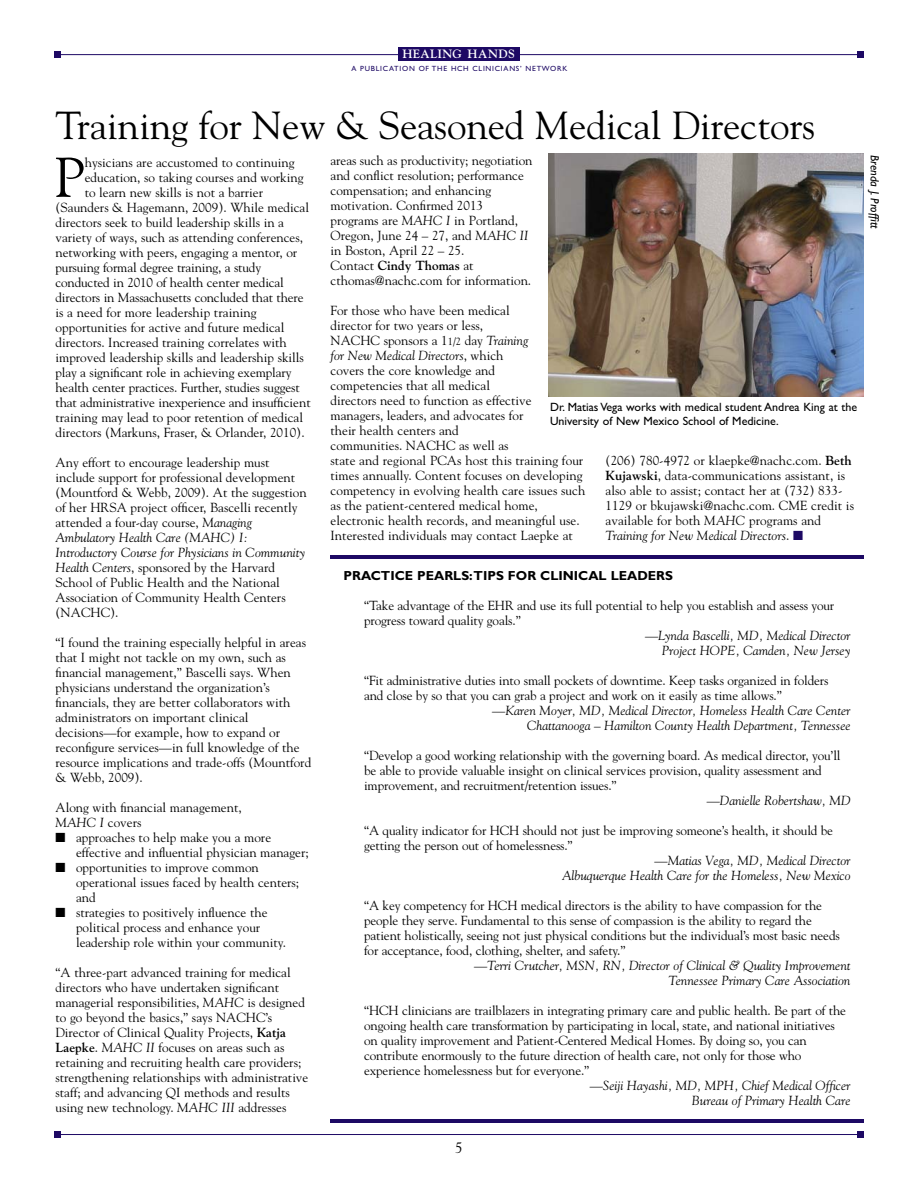
<style>
.page{position:relative;width:918px;height:1188px;background:#fff}
.page>*{position:absolute;margin:0;border:0;box-sizing:border-box;transform-origin:0 0}
.t1{font:55.65px "Goudy";color:#000}
.t2{font:39px "Goudy";letter-spacing:-.005em;color:#000}
.t3{font:15px "Goudy";color:#000}
.t4{font:13.2px/15px "Goudy";color:#000}
.t5{font:italic 13.2px/15px "Goudy";color:#000;text-align:right}
.t6{font:13.2px/15px "Goudy Italic Os F";color:#000}
.t7{font:700 13.2px "Gill Sans";color:#000}
.t8{font:12px/13.5px "Gill Sans";color:#000}
.t9{font:italic 12px "Gill Sans";color:#000}
.t10{font:700 12px "Goudy";letter-spacing:.03em;color:#fff}
.t11{font:7.5px "Gill Sans";letter-spacing:.1em;color:#1d0964}
.s1{font-family:"Goudy Italic Os F"}
.s2{font-weight:700}
.s3{font-size:10.5px}
.s4{font-family:"Goudy"}
.s5{color:#1d0964}
</style>
<div class="page">
<img style="left:549px;top:154px;width:315px;height:242px">
<hr style="left:330px;top:555px;width:534px;height:3px;background:#1d0964">
<hr style="left:330px;top:1120px;width:534px;height:3px;background:#1d0964">
<hr style="left:54px;top:1134px;width:810px;height:1px;background:#1d0964">
<div style="left:857px;top:1131px;width:7px;height:7px;background:#1d0964"></div>
<div style="left:54px;top:1131px;width:7px;height:7px;background:#1d0964"></div>
<hr style="left:54px;top:54px;width:810px;height:1px;background:#1d0964">
<div style="left:857px;top:51px;width:7px;height:7px;background:#1d0964"></div>
<div style="left:54px;top:51px;width:7px;height:7px;background:#1d0964"></div>
<div style="left:398px;top:47px;width:122px;height:14px;background:#1d0964"></div>
<p class="t10" style="left:403px;top:47px;width:114px">HEALING HANDS</p>
<p class="t11" style="left:351px;top:64px;width:217px">A PUBLICATION OF THE HCH CLINICIANS’ NETWORK</p>
<h2 class="t2" style="left:56px;top:102px;width:761px">Training for New &amp; Seasoned Medical Directors</h2>
<h1 class="t1" style="left:54px;top:145px;width:32px">P</h1>
<p class="t4" style="left:85px;top:155px;width:211px">hysicians are accustomed to continuing</p>
<p class="t4" style="left:331px;top:153px;width:203px">areas such as productivity; negotiation and conflict resolution; performance compensation; and enhancing motivation. Confirmed 2013 programs are <span class="s1">MAHC I</span> in Portland,<br>Oregon, June 24 – 27, and <span class="s1">MAHC II </span>in Boston, April 22 – 25.<br>Contact <span class="s2">Cindy Thomas</span> at cthomas@nachc.com for information.</p>
<p class="t4" style="left:331px;top:303px;width:199px">For those who have been medical director for two years or less,<br>NACHC sponsors a 1<span class="s3">1/2</span> day <span class="s1">Training</span></p>
<p class="t6" style="left:331px;top:349px;width:174px">for New Medical Directors<span class="s4">, which</span></p>
<p class="t4" style="left:331px;top:363px;width:256px">covers the core knowledge and<br>competencies that all medical<br>directors need to function as effective managers, leaders, and advocates for<br>their health centers and<br>communities. NACHC as well as<br>state and regional PCAs host this training four times annually. Content focuses on developing competency in evolving health care issues such as the patient-centered medical home, electronic health records, and meaningful use.<br>Interested individuals may contact Laepke at</p>
<p class="t4" style="left:85px;top:170px;width:220px">education, so taking courses and working</p>
<p class="t4" style="left:85px;top:185px;width:180px">to learn new skills is not a barrier</p>
<p class="t4" style="left:56px;top:200px;width:255px">(Saunders &amp; Hagemann, 2009). While medical</p>
<p class="t4" style="left:56px;top:215px;width:230px">directors seek to build leadership skills in a</p>
<p class="t4" style="left:56px;top:230px;width:249px">variety of ways, such as attending conferences,</p>
<p class="t4" style="left:56px;top:245px;width:243px">networking with peers, engaging a mentor, or</p>
<p class="t4" style="left:56px;top:260px;width:207px">pursuing formal degree training, a study</p>
<p class="t4" style="left:56px;top:275px;width:230px">conducted in 2010 of health center medical</p>
<p class="t4" style="left:56px;top:290px;width:250px">directors in Massachusetts concluded that there</p>
<p class="t4" style="left:56px;top:305px;width:203px">is a need for more leadership training</p>
<p class="t4" style="left:56px;top:320px;width:230px">opportunities for active and future medical</p>
<p class="t4" style="left:56px;top:335px;width:233px">directors. Increased training correlates with</p>
<p class="t4" style="left:56px;top:350px;width:250px">improved leadership skills and leadership skills</p>
<p class="t4" style="left:56px;top:365px;width:238px">play a significant role in achieving exemplary</p>
<p class="t4" style="left:56px;top:380px;width:246px">health center practices. Further, studies suggest</p>
<p class="t4" style="left:56px;top:395px;width:257px">that administrative inexperience and insufficient</p>
<p class="t4" style="left:56px;top:410px;width:249px">training may lead to poor retention of medical</p>
<p class="t4" style="left:56px;top:425px;width:251px">directors (Markuns, Fraser, &amp; Orlander, 2010).</p>
<p class="t4" style="left:56px;top:455px;width:253px">Any effort to encourage leadership must include support for professional development (Mountford &amp; Webb, 2009). At the suggestion of her HRSA project officer, Bascelli recently attended a four-day course, <span class="s1">Managing</span></p>
<p class="t6" style="left:56px;top:531px;width:251px">Ambulatory Health Care (MAHC) I:<br>Introductory Course for Physicians in Community</p>
<p class="t4" style="left:56px;top:560px;width:232px"><span class="s1">Health Centers</span>, sponsored by the Harvard School of Public Health and the National Association of Community Health Centers (NACHC).</p>
<p class="t4" style="left:56px;top:635px;width:257px">“I found the training especially helpful in areas that I might not tackle on my own, such as financial management,” Bascelli says. When physicians understand the organization’s financials, they are better collaborators with administrators on important clinical decisions—for example, how to expand or reconfigure services—in full knowledge of the resource implications and trade-offs (Mountford &amp; Webb, 2009).</p>
<p class="t4" style="left:56px;top:800px;width:188px">Along with financial management,<br><span class="s1">MAHC I</span> covers</p>
<p class="t4" style="left:76px;top:830px;width:234px;text-indent:-21px">■ approaches to help make you a more effective and influential physician manager;</p>
<p class="t4" style="left:76px;top:860px;width:225px;text-indent:-21px">■ opportunities to improve common operational issues faced by health centers; and</p>
<p class="t4" style="left:76px;top:905px;width:211px;text-indent:-21px">■ strategies to positively influence the political process and enhance your leadership role within your community.</p>
<p class="t4" style="left:55px;top:965px;width:254px">“A three-part advanced training for medical directors who have undertaken significant managerial responsibilities, <span class="s1">MAHC</span> is designed to go beyond the basics,” says NACHC’s Director of Clinical Quality Projects, <span class="s2">Katja Laepke</span>. <span class="s1">MAHC II</span> focuses on areas such as retaining and recruiting health care providers; strengthening relationships with administrative staff; and advancing QI methods and results using new technology. <span class="s1">MAHC III</span> addresses</p>
<p class="t8" style="left:550px;top:400px;width:309px">Dr. Matias Vega works with medical student Andrea King at the<br>University of New Mexico School of Medicine.</p>
<p class="t4" style="left:606px;top:453px;width:250px">(206) 780-4972 or klaepke@nachc.com. <span class="s2">Beth Kujawski</span>, data-communications assistant, is also able to assist; contact her at (732) 833- 1129 or bkujawski@nachc.com. CME credit is available for both <span class="s1">MAHC</span> programs and</p>
<p class="t6" style="left:606px;top:529px;width:199px">Training for New Medical Directors<span class="s4">.</span> <span class="s5">■</span></p>
<p class="t7" style="left:344px;top:571px;width:331px">PRACTICE PEARLS:TIPS FOR CLINICAL LEADERS</p>
<p class="t4" style="left:364px;top:598px;width:472px">“Take advantage of the EHR and use its full potential to help you establish and assess your progress toward quality goals.”</p>
<p class="t5" style="left:645px;top:628px;width:207px">—Lynda Bascelli, MD, Medical Director<br>Project HOPE, Camden, New Jersey</p>
<p class="t4" style="left:364px;top:673px;width:466px">“Fit administrative duties into small pockets of downtime. Keep tasks organized in folders and close by so that you can grab a project and work on it easily as time allows.”</p>
<p class="t5" style="left:492px;top:703px;width:360px">—Karen Moyer, MD, Medical Director, Homeless Health Care Center<br>Chattanooga – Hamilton County Health Department, Tennessee</p>
<p class="t4" style="left:364px;top:748px;width:478px">“Develop a good working relationship with the governing board. As medical director, you’ll be able to provide valuable insight on clinical services provision, quality assessment and improvement, and recruitment/retention issues.”</p>
<p class="t5" style="left:707px;top:793px;width:145px">—Danielle Robertshaw, MD</p>
<p class="t4" style="left:364px;top:823px;width:470px">“A quality indicator for HCH should not just be improving someone’s health, it should be getting the person out of homelessness.”</p>
<p class="t5" style="left:562px;top:853px;width:290px">—Matias Vega, MD, Medical Director<br>Albuquerque Health Care for the Homeless, New Mexico</p>
<p class="t4" style="left:364px;top:898px;width:477px">“A key competency for HCH medical directors is the ability to have compassion for the people they serve. Fundamental to this sense of compassion is the ability to regard the patient holistically, seeing not just physical conditions but the individual’s most basic needs for acceptance, food, clothing, shelter, and safety.”</p>
<p class="t5" style="left:474px;top:958px;width:378px">—Terri Crutcher, MSN, RN, Director of Clinical &amp; Quality Improvement<br>Tennessee Primary Care Association</p>
<p class="t4" style="left:364px;top:1003px;width:483px">“HCH clinicians are trailblazers in integrating primary care and public health. Be part of the ongoing health care transformation by participating in local, state, and national initiatives on quality improvement and Patient-Centered Medical Homes. By doing so, you can contribute enormously to the future direction of health care, not only for those who experience homelessness but for everyone.”</p>
<p class="t5" style="left:590px;top:1078px;width:262px">—Seiji Hayashi, MD, MPH, Chief Medical Officer<br>Bureau of Primary Health Care</p>
<p class="t3" style="left:455px;top:1139px;width:9px">5</p>
<p class="t9" style="left:879px;top:155px;width:75px;rotate:90deg">Brenda J. Proffitt</p>
</div>
